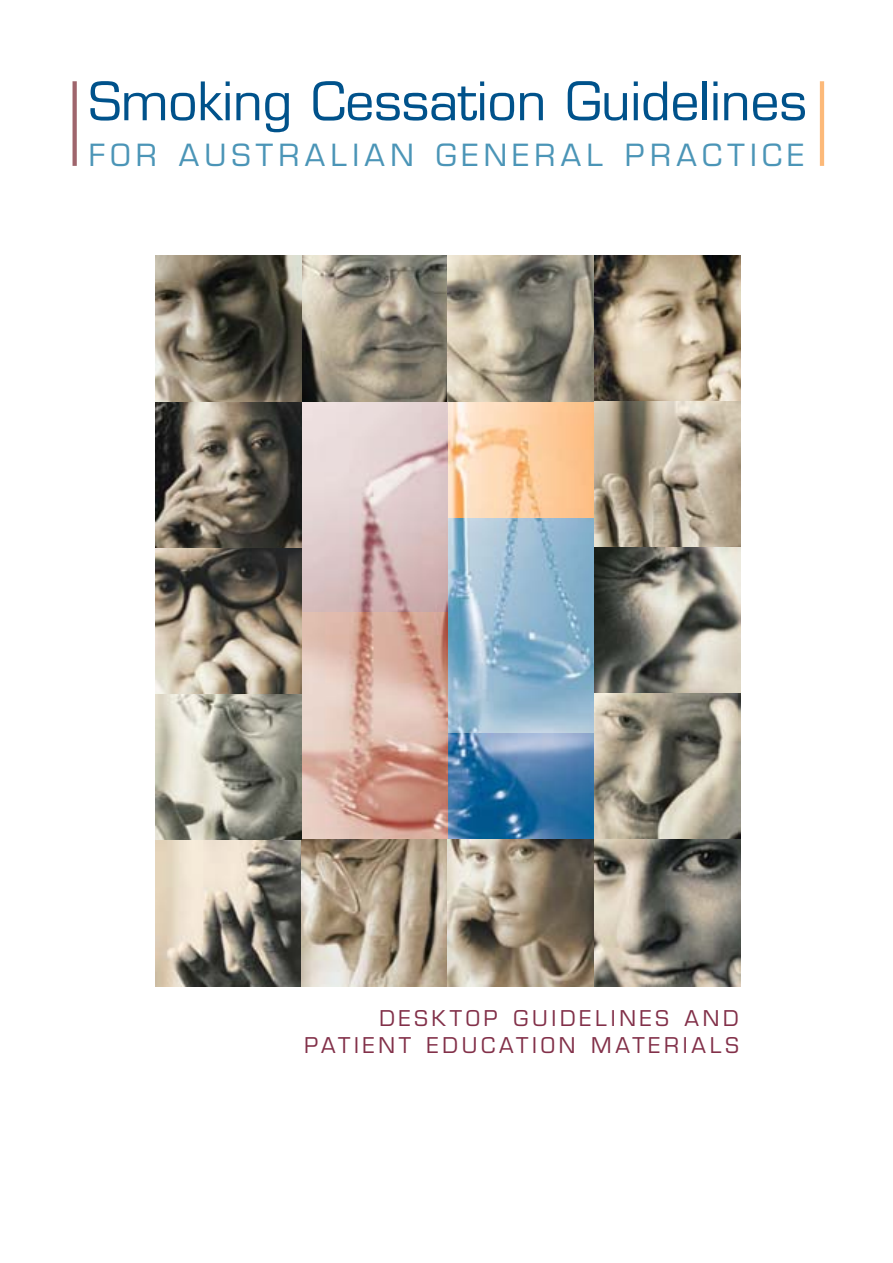
<style>
.page{position:relative;width:893px;height:1263px;background:#fff}
.page>*{position:absolute;margin:0;border:0;box-sizing:border-box;transform-origin:0 0}
.t1{font:51.75px "Eurostile";letter-spacing:-.005em;color:#00528b}
.t2{font:29.85px "Eurostile";letter-spacing:.18em;color:#4b95b7}
.t3{font:21.15px/27px "Eurostile";letter-spacing:.18em;color:#823049;text-align:right}
</style>
<div class="page">
<img style="left:448px;top:517px;width:146px;height:217px">
<img style="left:448px;top:402px;width:146px;height:115px">
<div style="left:72px;top:81px;width:5px;height:85px;background:#9f656c"></div>
<div style="left:819px;top:81px;width:5px;height:85px;background:#fcb979"></div>
<img style="left:448px;top:734px;width:146px;height:106px">
<img style="left:302px;top:402px;width:146px;height:210px">
<img style="left:302px;top:612px;width:146px;height:228px">
<svg style="left:302px;top:256px;width:146px;height:146px;background:#928b7c"></svg>
<img style="left:448px;top:256px;width:146px;height:146px">
<svg style="left:594px;top:256px;width:146px;height:146px;background:#a69882"></svg>
<svg style="left:594px;top:402px;width:146px;height:146px;background:#ab9f8c"></svg>
<svg style="left:594px;top:548px;width:146px;height:146px;background:#828177"></svg>
<svg style="left:594px;top:694px;width:146px;height:146px;background:#9e9887"></svg>
<img style="left:156px;top:840px;width:146px;height:146px">
<svg style="left:302px;top:840px;width:146px;height:146px;background:#afa08b"></svg>
<svg style="left:448px;top:840px;width:146px;height:146px;background:#968977"></svg>
<svg style="left:594px;top:840px;width:146px;height:146px;background:#858176"></svg>
<svg style="left:156px;top:694px;width:146px;height:146px;background:#9f9e91"></svg>
<svg style="left:156px;top:548px;width:146px;height:146px;background:#8a8172"></svg>
<svg style="left:156px;top:402px;width:146px;height:146px;background:#666055"></svg>
<svg style="left:156px;top:256px;width:146px;height:146px;background:#6a6355"></svg>
<h1 class="t1" style="left:89px;top:81px;width:719px">Smoking Cessation Guidelines</h1>
<h2 class="t2" style="left:89px;top:143px;width:716px">FOR AUSTRALIAN GENERAL PRACTICE</h2>
<p class="t3" style="left:304px;top:1007px;width:436px">DESKTOP GUIDELINES AND<br>PATIENT EDUCATION MATERIALS</p>
</div>
